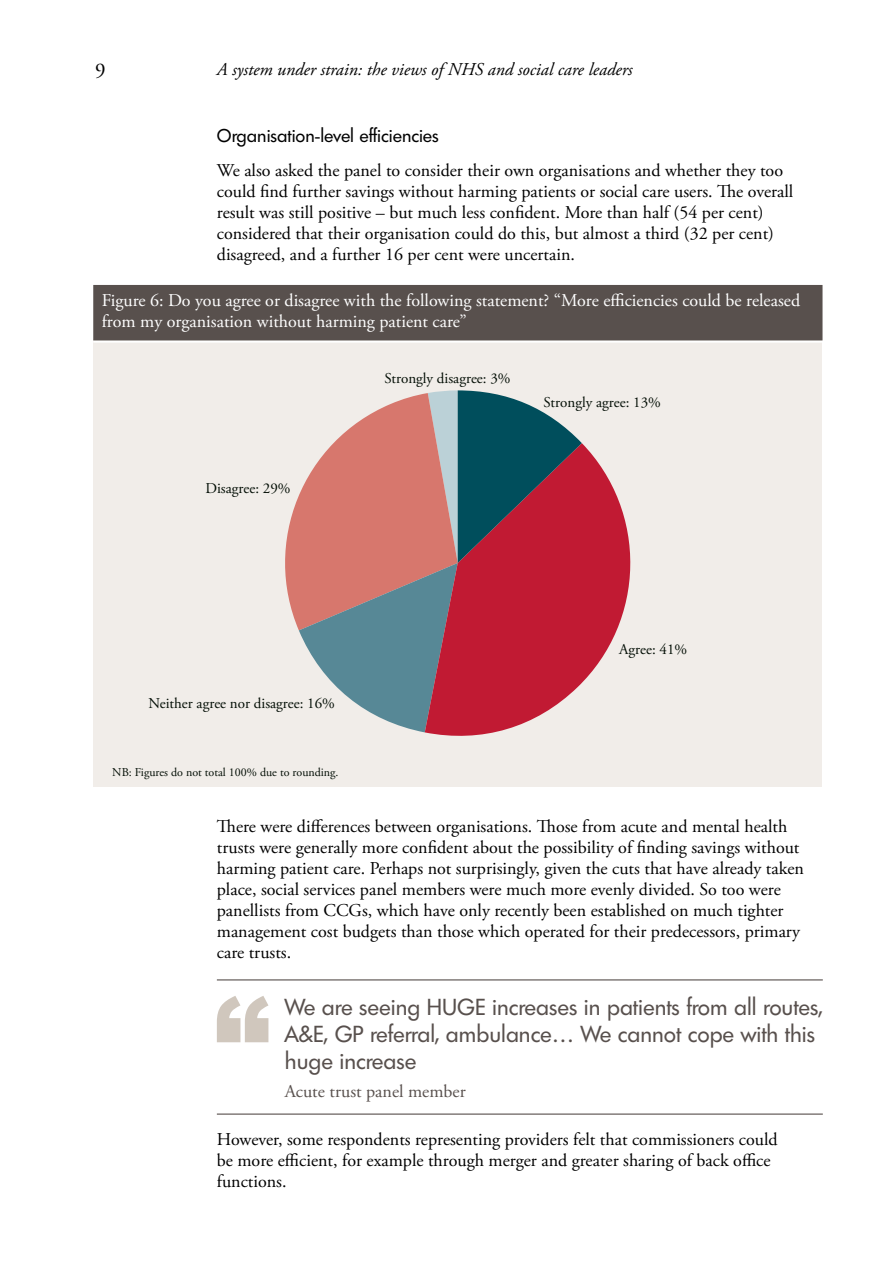
<style>
.page{position:relative;width:893px;height:1263px;background:#fff}
.page>*{position:absolute;margin:0;border:0;box-sizing:border-box;transform-origin:0 0}
.t1{font:22.5px/27px "Futura TS";color:#58504d}
.t2{font:21px "Adobe Garamond Pro";color:#000}
.t3{font:18px/21px "Adobe Garamond Pro";color:#000}
.t4{font:18px/21px "Adobe Garamond Pro";color:#fff}
.t5{font:italic 18px "Adobe Garamond Pro";color:#000}
.t6{font:18px "Futura TS";color:#000}
.t7{font:18px "Adobe Garamond Pro";color:#58504d}
.t8{font:15px "Adobe Garamond Pro";color:#030e05}
.t9{font:12px "Adobe Garamond Pro";color:#030e05}
</style>
<div class="page">
<hr style="left:217px;top:979px;width:606px;height:1px;background:#58504d">
<hr style="left:217px;top:1113px;width:606px;height:2px;background:#58504d">
<div style="left:93px;top:339px;width:729px;height:448px;background:#f1ede9"></div>
<svg style="left:285px;top:495px;width:14px;height:135px;fill:#d7776d"></svg>
<svg style="left:425px;top:443px;width:206px;height:293px;fill:#c11a33"></svg>
<svg style="left:299px;top:390px;width:283px;height:342px;background:#a46972"></svg>
<hr style="left:93px;top:340px;width:729px;height:3px;background:#fff">
<div style="left:93px;top:285px;width:729px;height:55px;background:#58504d"></div>
<svg style="left:217px;top:996px;width:51px;height:46px"></svg>
<p class="t2" style="left:95px;top:58px;width:12px">9</p>
<p class="t5" style="left:217px;top:59px;width:417px">A system under strain: the views of NHS and social care leaders</p>
<p class="t6" style="left:217px;top:125px;width:224px">Organisation-level efficiencies</p>
<p class="t3" style="left:217px;top:161px;width:578px">We also asked the panel to consider their own organisations and whether they too could find further savings without harming patients or social care users. The overall result was still positive – but much less confident. More than half (54 per cent) considered that their organisation could do this, but almost a third (32 per cent) disagreed, and a further 16 per cent were uncertain.</p>
<p class="t4" style="left:102px;top:291px;width:700px">Figure 6: Do you agree or disagree with the following statement? “More efficiencies could be released from my organisation without harming patient care”</p>
<p class="t8" style="left:206px;top:479px;width:86px">Disagree: 29%</p>
<p class="t8" style="left:385px;top:369px;width:127px">Strongly disagree: 3%</p>
<p class="t8" style="left:544px;top:393px;width:119px">Strongly agree: 13%</p>
<p class="t8" style="left:149px;top:694px;width:188px">Neither agree nor disagree: 16%</p>
<p class="t9" style="left:112px;top:765px;width:228px">NB: Figures do not total 100% due to rounding.</p>
<p class="t8" style="left:619px;top:640px;width:70px">Agree: 41%</p>
<p class="t3" style="left:217px;top:816px;width:589px">There were differences between organisations. Those from acute and mental health trusts were generally more confident about the possibility of finding savings without harming patient care. Perhaps not surprisingly, given the cuts that have already taken place, social services panel members were much more evenly divided. So too were panellists from CCGs, which have only recently been established on much tighter management cost budgets than those which operated for their predecessors, primary care trusts.</p>
<p class="t1" style="left:285px;top:993px;width:539px">We are seeing HUGE increases in patients from all routes,<br>A&amp;E, GP referral, ambulance… We cannot cope with this huge increase</p>
<p class="t7" style="left:285px;top:1080px;width:182px">Acute trust panel member</p>
<p class="t3" style="left:217px;top:1129px;width:562px">However, some respondents representing providers felt that commissioners could be more efficient, for example through merger and greater sharing of back office functions.</p>
</div>
